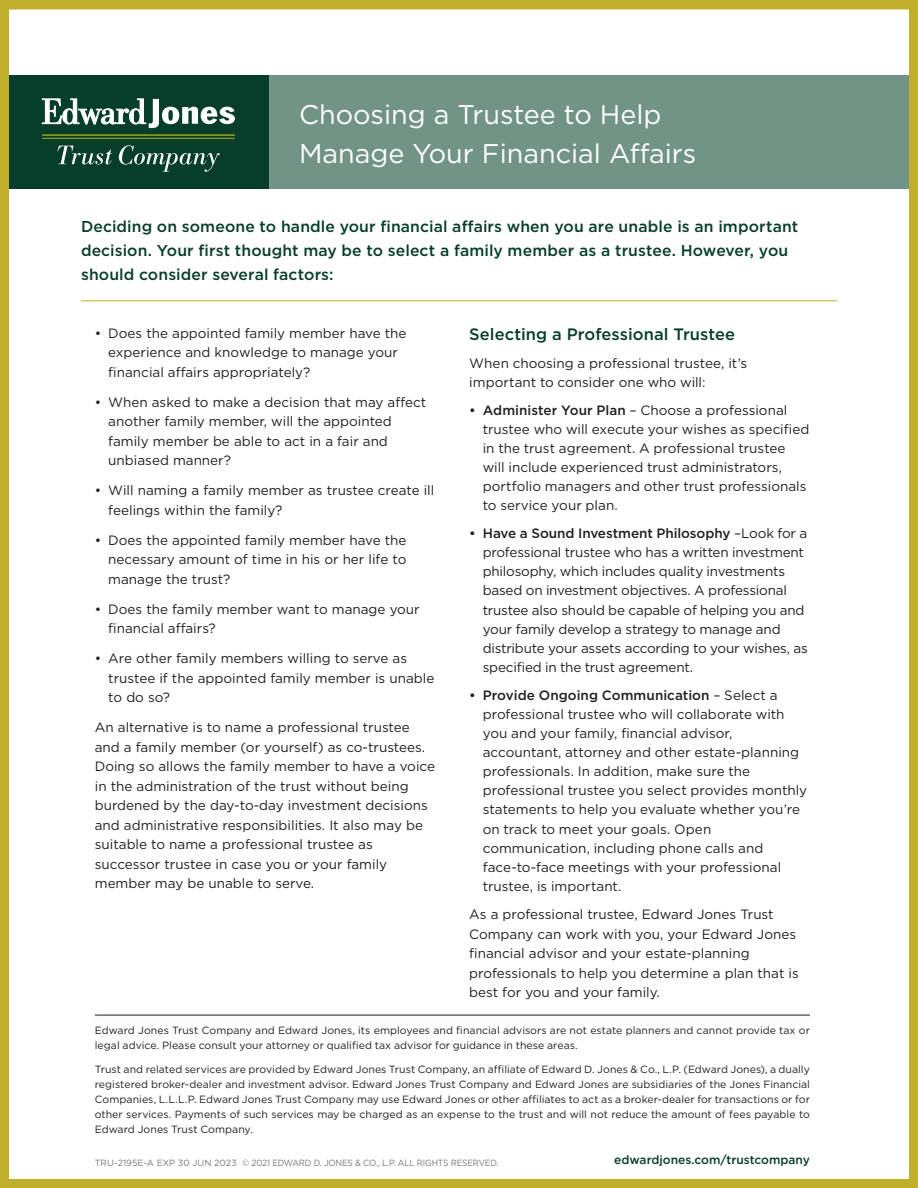
<style>
.page{position:relative;width:918px;height:1188px;background:#fff}
.page>*{position:absolute;margin:0;border:0;box-sizing:border-box;transform-origin:0 0}
.Headline{font:27px "Gotham";color:#fff}
.t1{font:500 16.5px "Gotham";letter-spacing:.005em;color:#073e2b}
.Subhead_2{font:500 15.75px/24px "Gotham";letter-spacing:.005em;color:#073e2b}
.Body{font:13.5px/19.5px "Gotham";color:#231f20}
.Subhead_2-2{font:500 12px "Gotham";color:#073e2b}
.t2{font:10.5px/15px "Gotham";letter-spacing:.005em;color:#231f20}
.JOB_NUMBER{font:9px "Gotham";letter-spacing:-.02em;color:#78767a}
.s1{font-weight:500}
</style>
<div class="page">
<div style="left:264px;top:76px;width:654px;height:113px;background:#729486"></div>
<div style="left:0;top:76px;width:269px;height:113px;background:#073e2b"></div>
<svg style="left:42px;top:99px;width:193px;height:29px"></svg>
<svg style="left:57px;top:146px;width:55px;height:19px"></svg>
<svg style="left:119px;top:145px;width:101px;height:27px"></svg>
<hr style="left:42px;top:134px;width:193px;height:2px;background:#b7ac1d">
<hr style="left:42px;top:138px;width:193px;height:1px;background:#b7ac1d">
<hr style="left:95px;top:1015px;width:715px;height:1px;background:#231f20">
<hr style="left:81px;top:300px;width:756px;height:1px;background:#bfaf2b">
<div style="left:0;top:0;width:918px;height:1188px;border:9px solid #bfaf2b"></div>
<h1 class="Headline" style="left:299px;top:97px;width:364px">Choosing a Trustee to Help</h1>
<h1 class="Headline" style="left:299px;top:136px;width:399px">Manage Your Financial Affairs</h1>
<p class="Subhead_2" style="left:81px;top:214px;width:719px">Deciding on someone to handle your financial affairs when you are unable is an important decision. Your first thought may be to select a family member as a trustee. However, you should consider several factors:</p>
<p class="Body" style="left:108px;top:323px;width:300px;text-indent:-14px">• Does the appointed family member have the experience and knowledge to manage your financial affairs appropriately?</p>
<p class="Body" style="left:108px;top:392px;width:320px;text-indent:-14px">• When asked to make a decision that may affect another family member, will the appointed family member be able to act in a fair and unbiased manner?</p>
<p class="Body" style="left:108px;top:480px;width:328px;text-indent:-14px">• Will naming a family member as trustee create ill feelings within the family?</p>
<p class="Body" style="left:108px;top:530px;width:300px;text-align:justify;text-indent:-14px">• Does the appointed family member have the necessary amount of time in his or her life to manage the trust?</p>
<p class="Body" style="left:108px;top:599px;width:313px;text-indent:-14px">• Does the family member want to manage your financial affairs?</p>
<p class="Body" style="left:108px;top:648px;width:328px;text-indent:-14px">• Are other family members willing to serve as trustee if the appointed family member is unable to do so?</p>
<p class="Body" style="left:95px;top:717px;width:342px">An alternative is to name a professional trustee and a family member (or yourself) as co-trustees.<br>Doing so allows the family member to have a voice in the administration of the trust without being burdened by the day-to-day investment decisions and administrative responsibilities. It also may be suitable to name a professional trustee as successor trustee in case you or your family member may be unable to serve.</p>
<p class="t1" style="left:469px;top:323px;width:268px">Selecting a Professional Trustee</p>
<p class="Body" style="left:469px;top:353px;width:280px">When choosing a professional trustee, it’s important to consider one who will:</p>
<p class="Body" style="left:483px;top:400px;width:328px;text-indent:-14px"><span class="s1">• Administer Your Plan</span> – Choose a professional trustee who will execute your wishes as specified in the trust agreement. A professional trustee will include experienced trust administrators, portfolio managers and other trust professionals to service your plan.</p>
<p class="Body" style="left:483px;top:523px;width:327px;text-indent:-14px"><span class="s1">• Have a Sound Investment Philosophy</span> –Look for a professional trustee who has a written investment philosophy, which includes quality investments based on investment objectives. A professional trustee also should be capable of helping you and your family develop a strategy to manage and distribute your assets according to your wishes, as specified in the trust agreement.</p>
<p class="Body" style="left:483px;top:685px;width:326px;text-indent:-14px"><span class="s1">• Provide Ongoing Communication</span> – Select a professional trustee who will collaborate with you and your family, financial advisor, accountant, attorney and other estate-planning professionals. In addition, make sure the professional trustee you select provides monthly statements to help you evaluate whether you’re on track to meet your goals. Open communication, including phone calls and face-to-face meetings with your professional trustee, is important.</p>
<p class="Body" style="left:469px;top:904px;width:331px">As a professional trustee, Edward Jones Trust Company can work with you, your Edward Jones financial advisor and your estate-planning professionals to help you determine a plan that is best for you and your family.</p>
<p class="t2" style="left:95px;top:1023px;width:717px">Edward Jones Trust Company and Edward Jones, its employees and financial advisors are not estate planners and cannot provide tax or legal advice. Please consult your attorney or qualified tax advisor for guidance in these areas.</p>
<p class="t2" style="left:95px;top:1061px;width:717px;text-align:justify">Trust and related services are provided by Edward Jones Trust Company, an affiliate of Edward D. Jones &amp; Co., L.P. (Edward Jones), a dually registered broker-dealer and investment advisor. Edward Jones Trust Company and Edward Jones are subsidiaries of the Jones Financial Companies, L.L.L.P. Edward Jones Trust Company may use Edward Jones or other affiliates to act as a broker-dealer for transactions or for other services. Payments of such services may be charged as an expense to the trust and will not reduce the amount of fees payable to Edward Jones Trust Company.</p>
<p class="JOB_NUMBER" style="left:95px;top:1157px;width:405px">TRU-2195E-A EXP 30 JUN 2023 © 2021 EDWARD D. JONES &amp; CO., L.P. ALL RIGHTS RESERVED.</p>
<p class="Subhead_2-2" style="left:614px;top:1151px;width:197px">edwardjones.com/trustcompany</p>
</div>
